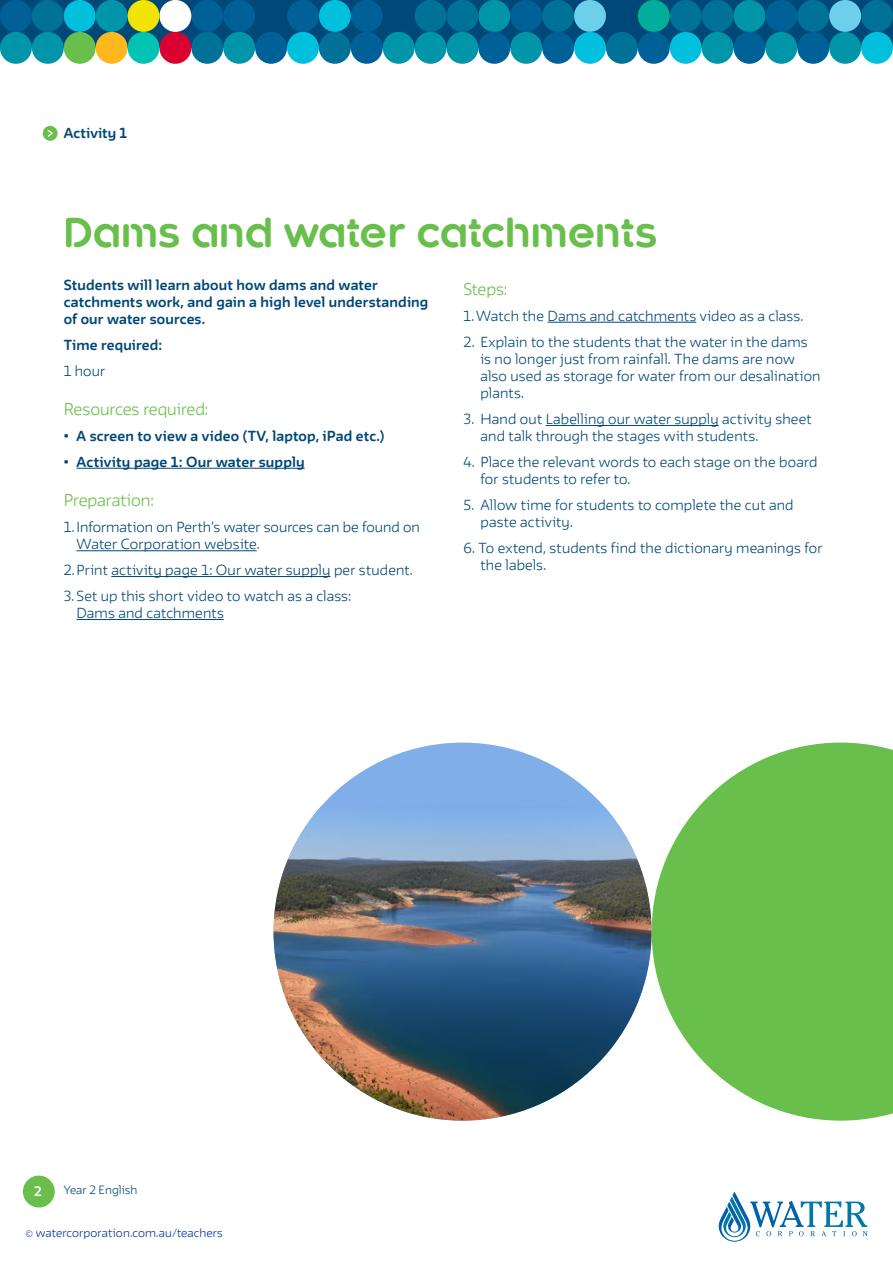
<style>
.page{position:relative;width:893px;height:1263px;background:#fff}
.page>*{position:absolute;margin:0;border:0;box-sizing:border-box;transform-origin:0 0}
.t1{font:700 39px "FWT Kroppen Round";color:#68bf4b}
.t2{font:300 15px "FWT Irma Round";letter-spacing:-.005em;color:#68bf4b}
.t3{font:300 12.75px/17.2px "FWT Irma Round";letter-spacing:.015em;color:#004877}
.t4{font:700 12.75px/17.2px "FWT Irma Round";letter-spacing:.015em;color:#004877}
.t5{font:700 12px "FWT Irma Round";color:#fff}
.t6{font:300 10.5px "FWT Irma Round";letter-spacing:.01em;color:#0033a1}
.t7{font:300 10.5px "FWT Irma Round";letter-spacing:.005em;color:#004877}
</style>
<div class="page">
<svg style="left:719px;top:1191px;width:148px;height:51px"></svg>
<div style="left:0;top:0;width:893px;height:48px;background:#004877"></div>
<div style="left:223px;top:32px;width:32px;height:32px;background:#0095a9;border-radius:50%"></div>
<div style="left:287px;top:32px;width:32px;height:32px;background:#00c0de;border-radius:50%"></div>
<div style="left:319px;top:32px;width:32px;height:32px;background:#007197;border-radius:50%"></div>
<div style="left:255px;top:32px;width:32px;height:32px;background:#006098;border-radius:50%"></div>
<div style="left:191px;top:32px;width:32px;height:32px;background:#007197;border-radius:50%"></div>
<div style="left:351px;top:0;width:32px;height:32px;background:#006098;border-radius:50%"></div>
<div style="left:287px;top:0;width:32px;height:32px;background:#006098;border-radius:50%"></div>
<div style="left:191px;top:0;width:32px;height:32px;background:#006098;border-radius:50%"></div>
<div style="left:223px;top:0;width:32px;height:32px;background:#006098;border-radius:50%"></div>
<div style="left:319px;top:0;width:32px;height:32px;background:#00c0de;border-radius:50%"></div>
<div style="left:64px;top:32px;width:32px;height:32px;background:#68bf4b;border-radius:50%"></div>
<div style="left:64px;top:0;width:32px;height:32px;background:#00c0de;border-radius:50%"></div>
<div style="left:0;top:32px;width:32px;height:32px;background:#0095a9;border-radius:50%"></div>
<div style="left:383px;top:32px;width:32px;height:32px;background:#0095a9;border-radius:50%"></div>
<div style="left:32px;top:32px;width:32px;height:32px;background:#0095a9;border-radius:50%"></div>
<div style="left:32px;top:0;width:32px;height:32px;background:#007197;border-radius:50%"></div>
<div style="left:0;top:0;width:32px;height:32px;background:#006098;border-radius:50%"></div>
<div style="left:351px;top:32px;width:32px;height:32px;background:#006098;border-radius:50%"></div>
<div style="left:96px;top:0;width:32px;height:32px;background:#0095a9;border-radius:50%"></div>
<div style="left:159px;top:32px;width:32px;height:32px;background:#da0032;border-radius:50%"></div>
<div style="left:96px;top:32px;width:32px;height:32px;background:#ffb71e;border-radius:50%"></div>
<div style="left:159px;top:0;width:32px;height:32px;background:#fff;border-radius:50%"></div>
<div style="left:128px;top:0;width:31px;height:32px;background:#f1e400;border-radius:50%"></div>
<div style="left:128px;top:32px;width:31px;height:32px;background:#00c3b4;border-radius:50%"></div>
<div style="left:415px;top:0;width:31px;height:32px;background:#007197;border-radius:50%"></div>
<div style="left:415px;top:32px;width:31px;height:32px;background:#0095a9;border-radius:50%"></div>
<div style="left:638px;top:32px;width:32px;height:32px;background:#006098;border-radius:50%"></div>
<div style="left:510px;top:32px;width:32px;height:32px;background:#0095a9;border-radius:50%"></div>
<div style="left:542px;top:32px;width:32px;height:32px;background:#006098;border-radius:50%"></div>
<div style="left:478px;top:0;width:32px;height:32px;background:#0095a9;border-radius:50%"></div>
<div style="left:446px;top:32px;width:32px;height:32px;background:#0095a9;border-radius:50%"></div>
<div style="left:478px;top:32px;width:32px;height:32px;background:#006098;border-radius:50%"></div>
<div style="left:542px;top:0;width:32px;height:32px;background:#007197;border-radius:50%"></div>
<div style="left:574px;top:0;width:32px;height:32px;background:#6ccfeb;border-radius:50%"></div>
<div style="left:510px;top:0;width:32px;height:32px;background:#006098;border-radius:50%"></div>
<div style="left:446px;top:0;width:32px;height:32px;background:#007197;border-radius:50%"></div>
<div style="left:574px;top:32px;width:32px;height:32px;background:#00c0de;border-radius:50%"></div>
<div style="left:606px;top:32px;width:32px;height:32px;background:#007197;border-radius:50%"></div>
<div style="left:638px;top:0;width:32px;height:32px;background:#00ae9b;border-radius:50%"></div>
<div style="left:670px;top:0;width:32px;height:32px;background:#007197;border-radius:50%"></div>
<div style="left:670px;top:32px;width:32px;height:32px;background:#00c0de;border-radius:50%"></div>
<div style="left:765px;top:32px;width:32px;height:32px;background:#0095a9;border-radius:50%"></div>
<div style="left:797px;top:32px;width:32px;height:32px;background:#006098;border-radius:50%"></div>
<div style="left:733px;top:0;width:32px;height:32px;background:#0095a9;border-radius:50%"></div>
<div style="left:702px;top:32px;width:31px;height:32px;background:#0095a9;border-radius:50%"></div>
<div style="left:733px;top:32px;width:32px;height:32px;background:#006098;border-radius:50%"></div>
<div style="left:797px;top:0;width:32px;height:32px;background:#007197;border-radius:50%"></div>
<div style="left:829px;top:0;width:32px;height:32px;background:#6ccfeb;border-radius:50%"></div>
<div style="left:765px;top:0;width:32px;height:32px;background:#006098;border-radius:50%"></div>
<div style="left:702px;top:0;width:31px;height:32px;background:#007197;border-radius:50%"></div>
<div style="left:861px;top:32px;width:32px;height:32px;background:#00c0de;border-radius:50%"></div>
<div style="left:861px;top:0;width:32px;height:32px;background:#007197;border-radius:50%"></div>
<div style="left:829px;top:32px;width:32px;height:32px;background:#0095a9;border-radius:50%"></div>
<hr style="left:77px;top:468px;width:228px;height:1px;background:#004877">
<hr style="left:77px;top:550px;width:180px;height:1px;background:#004877">
<hr style="left:111px;top:576px;width:219px;height:1px;background:#004877">
<hr style="left:77px;top:619px;width:147px;height:1px;background:#004877">
<hr style="left:548px;top:322px;width:148px;height:1px;background:#004877">
<hr style="left:546px;top:425px;width:173px;height:1px;background:#004877">
<div style="left:23px;top:1175px;width:32px;height:32px;background:#68bf4b;border-radius:50%"></div>
<svg style="left:43px;top:126px;width:15px;height:15px"></svg>
<div style="left:274px;top:743px;width:378px;height:378px;background:#80aee9;border-radius:50%"></div>
<img style="left:274px;top:806px;width:378px;height:315px">
<svg style="left:652px;top:743px;width:241px;height:378px;fill:#68bf4b"></svg>
<p class="t4" style="left:64px;top:123px;width:65px">Activity 1</p>
<h1 class="t1" style="left:64px;top:210px;width:595px">Dams and water catchments</h1>
<p class="t4" style="left:64px;top:275px;width:366px">Students will learn about how dams and water catchments work, and gain a high level understanding of our water sources.</p>
<p class="t4" style="left:64px;top:336px;width:100px">Time required:</p>
<p class="t3" style="left:64px;top:361px;width:43px">1 hour</p>
<p class="t2" style="left:64px;top:397px;width:146px">Resources required:</p>
<p class="t4" style="left:64px;top:427px;width:322px">• A screen to view a video (TV, laptop, iPad etc.)</p>
<p class="t4" style="left:64px;top:452px;width:242px">• Activity page 1: Our water supply</p>
<p class="t2" style="left:64px;top:488px;width:92px">Preparation:</p>
<p class="t3" style="left:77px;top:518px;width:345px;text-indent:-13px">1. Information on Perth’s water sources can be found on<br>Water Corporation website.</p>
<p class="t3" style="left:64px;top:561px;width:350px">2.Print activity page 1: Our water supply per student.</p>
<p class="t3" style="left:77px;top:586px;width:276px;text-indent:-13px">3. Set up this short video to watch as a class:<br>Dams and catchments</p>
<p class="t2" style="left:463px;top:277px;width:45px">Steps:</p>
<p class="t3" style="left:463px;top:306px;width:341px">1.Watch the Dams and catchments video as a class.</p>
<p class="t3" style="left:480px;top:332px;width:342px;text-indent:-17px">2. Explain to the students that the water in the dams is no longer just from rainfall. The dams are now also used as storage for water from our desalination plants.</p>
<p class="t3" style="left:480px;top:410px;width:333px;text-indent:-17px">3. Hand out Labelling our water supply activity sheet and talk through the stages with students.</p>
<p class="t3" style="left:480px;top:453px;width:338px;text-indent:-17px">4. Place the relevant words to each stage on the board for students to refer to.</p>
<p class="t3" style="left:480px;top:496px;width:315px;text-indent:-17px">5. Allow time for students to complete the cut and paste activity.</p>
<p class="t3" style="left:480px;top:539px;width:343px;text-indent:-17px">6. To extend, students find the dictionary meanings for the labels.</p>
<p class="t5" style="left:34px;top:1182px;width:9px">2</p>
<p class="t7" style="left:64px;top:1182px;width:75px">Year 2 English</p>
<p class="t6" style="left:26px;top:1225px;width:199px">© watercorporation.com.au/teachers</p>
</div>
